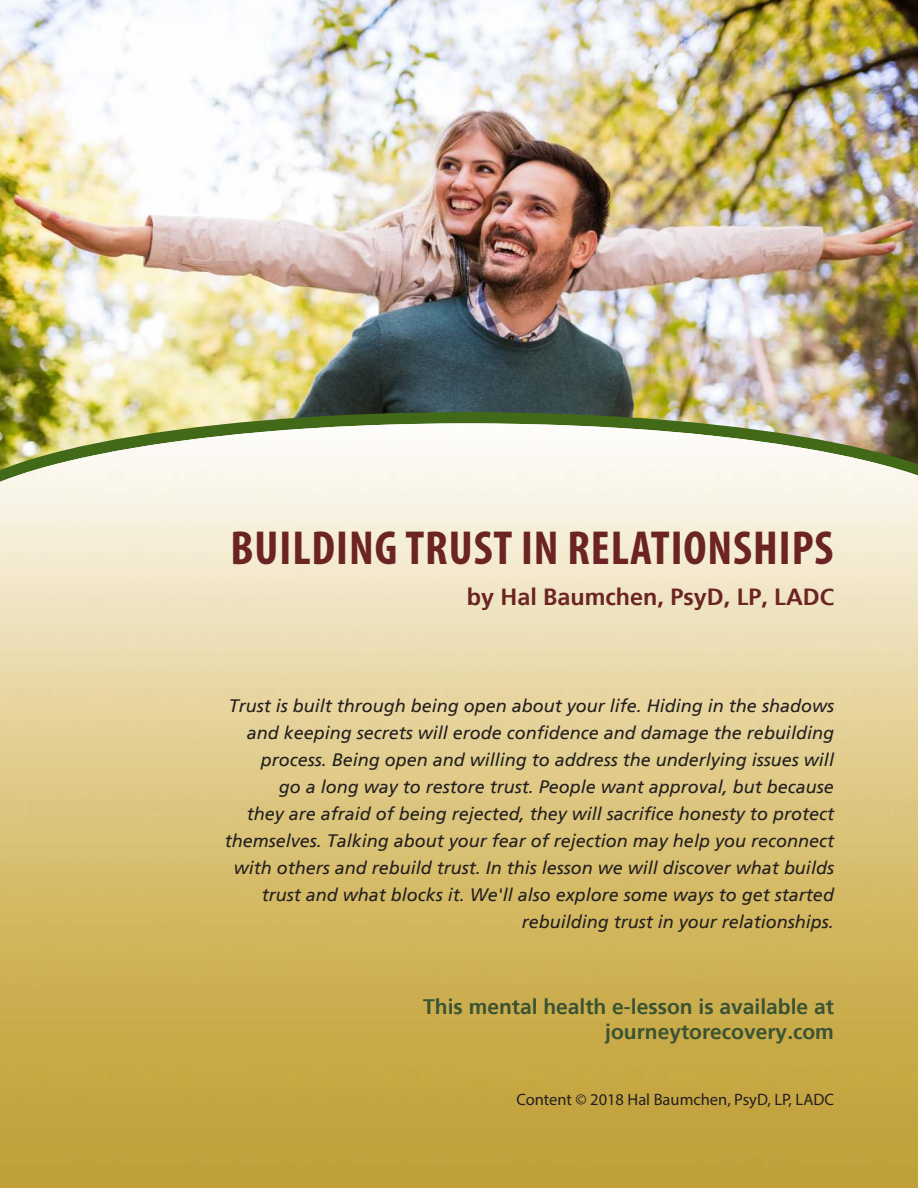
<style>
.page{position:relative;width:918px;height:1188px;background:#fff}
.page>*{position:absolute;margin:0;border:0;box-sizing:border-box;transform-origin:0 0}
.t1{font:700 condensed 48px "Myriad Pro";letter-spacing:.02em;color:#6b2324}
.t2{font:700 23.4px "Frutiger";color:#6b2324}
.t3{font:700 21px/25.2px "Frutiger";color:#3a5332;text-align:right}
.t4{font:italic 18px/27px "Frutiger";color:#221f1f;text-align:right}
.t5{font:16.5px "Myriad Pro";color:#221f1f}
</style>
<div class="page">
<img style="left:0;top:0;width:918px;height:412px">
<img style="left:0;top:412px;width:918px;height:11px">
<img style="left:0;top:423px;width:918px;height:765px">
<h1 class="t1" style="left:230px;top:519px;width:605px">BUILDING TRUST IN RELATIONSHIPS</h1>
<p class="t2" style="left:467px;top:587px;width:369px">by Hal Baumchen, PsyD, LP, LADC</p>
<p class="t4" style="left:225px;top:693px;width:611px">Trust is built through being open about your life. Hiding in the shadows and keeping secrets will erode confidence and damage the rebuilding process. Being open and willing to address the underlying issues will<br>go a long way to restore trust. People want approval, but because<br>they are afraid of being rejected, they will sacrifice honesty to protect themselves. Talking about your fear of rejection may help you reconnect with others and rebuild trust. In this lesson we will discover what builds trust and what blocks it. We'll also explore some ways to get started rebuilding trust in your relationships.</p>
<p class="t3" style="left:423px;top:996px;width:412px">This mental health e-lesson is available at journeytorecovery.com</p>
<p class="t5" style="left:516px;top:1093px;width:319px">Content © 2018 Hal Baumchen, PsyD, LP, LADC</p>
</div>
